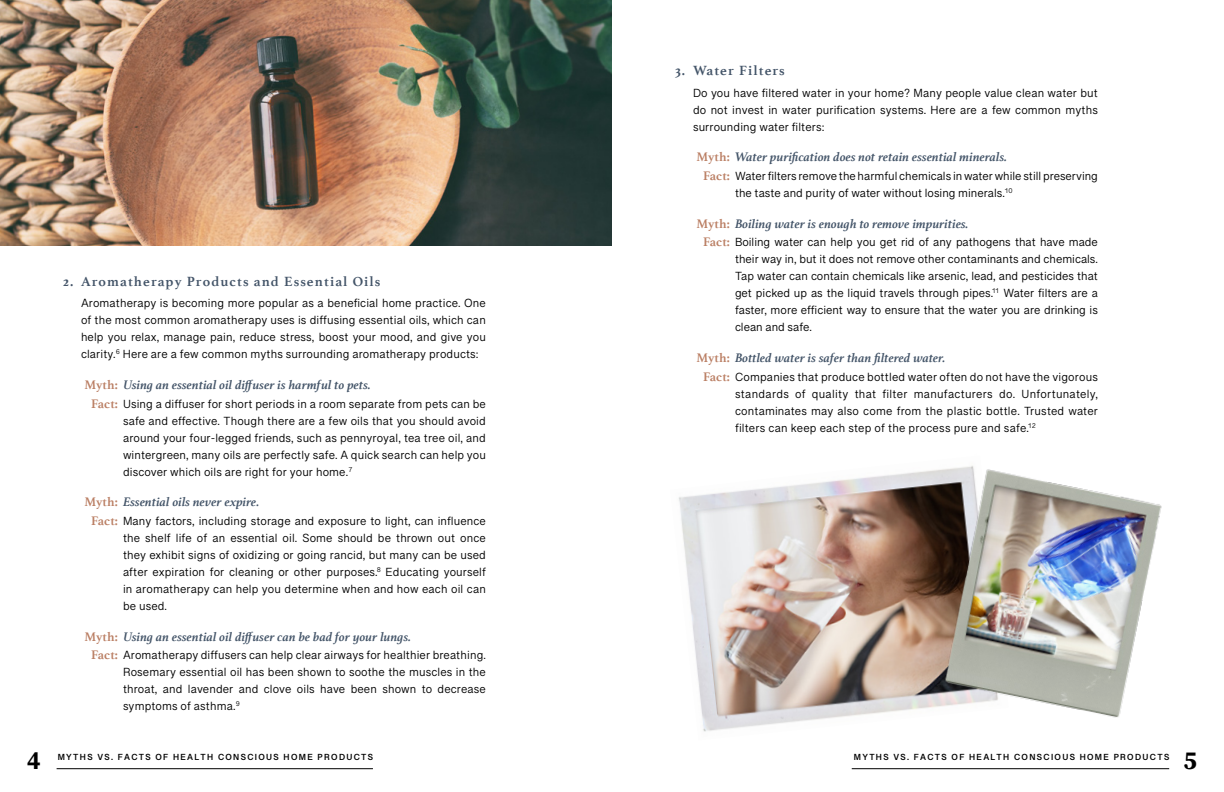
<style>
.page{position:relative;width:1224px;height:792px;background:#fff}
.page>*{position:absolute;margin:0;border:0;box-sizing:border-box;transform-origin:0 0}
.t1{font:700 25px "Source Serif Pro";color:#000}
.t2{font:700 14px "Athelas";letter-spacing:.08em;color:#435468}
.t3{font:italic 700 13px "Athelas";letter-spacing:.01em;color:#435468}
.t4{font:12px/17px "Grantha Sangam MN";letter-spacing:.01em;color:#000;text-align:justify}
.t5{font:700 9px "Grantha Sangam MN";letter-spacing:.15em;color:#000}
.s1{font-style:normal;color:#ba7e63}
.s2{font-family:"Athelas";font-weight:700;font-size:13px;color:#ba7e63}
</style>
<div class="page">
<hr style="left:57px;top:768px;width:316px;height:1px;background:#000">
<hr style="left:852px;top:768px;width:317px;height:1px;background:#000">
<img style="left:0;top:0;width:612px;height:246px">
<img style="left:678px;top:471px;width:248px;height:261px">
<img style="left:926px;top:465px;width:236px;height:253px">
<p class="t2" style="left:63px;top:270px;width:319px">2. Aromatherapy Products and Essential Oils</p>
<p class="t4" style="left:81px;top:295px;width:406px">Aromatherapy is becoming more popular as a beneficial home practice. One of the most common aromatherapy uses is diffusing essential oils, which can help you relax, manage pain, reduce stress, boost your mood, and give you clarity.<sup>6</sup> Here are a few common myths surrounding aromatherapy products:</p>
<p class="t3" style="left:84px;top:374px;width:288px"><span class="s1">Myth:</span> Using an essential oil diffuser is harmful to pets.</p>
<p class="t4" style="left:123px;top:395px;width:364px;text-indent:-32px"><span class="s2">Fact:</span> Using a diffuser for short periods in a room separate from pets can be safe and effective. Though there are a few oils that you should avoid around your four-legged friends, such as pennyroyal, tea tree oil, and wintergreen, many oils are perfectly safe. A quick search can help you discover which oils are right for your home.<sup>7</sup></p>
<p class="t3" style="left:84px;top:492px;width:177px"><span class="s1">Myth:</span> Essential oils never expire.</p>
<p class="t4" style="left:123px;top:512px;width:364px;text-indent:-32px"><span class="s2">Fact:</span> Many factors, including storage and exposure to light, can influence the shelf life of an essential oil. Some should be thrown out once they exhibit signs of oxidizing or going rancid, but many can be used after expiration for cleaning or other purposes.<sup>8</sup> Educating yourself in aromatherapy can help you determine when and how each oil can be used.</p>
<p class="t3" style="left:84px;top:626px;width:328px"><span class="s1">Myth:</span> Using an essential oil diffuser can be bad for your lungs.</p>
<p class="t4" style="left:123px;top:647px;width:364px;text-indent:-32px"><span class="s2">Fact:</span> Aromatherapy diffusers can help clear airways for healthier breathing.<br>Rosemary essential oil has been shown to soothe the muscles in the throat, and lavender and clove oils have been shown to decrease symptoms of asthma.<sup>9</sup></p>
<p class="t2" style="left:675px;top:59px;width:111px">3. Water Filters</p>
<p class="t4" style="left:693px;top:84px;width:406px">Do you have filtered water in your home? Many people value clean water but do not invest in water purification systems. Here are a few common myths surrounding water filters:</p>
<p class="t3" style="left:696px;top:147px;width:312px"><span class="s1">Myth:</span> Water purification does not retain essential minerals.</p>
<p class="t4" style="left:735px;top:167px;width:364px;text-indent:-32px"><span class="s2">Fact:</span> Water filters remove the harmful chemicals in water while still preserving the taste and purity of water without losing minerals.<sup>10</sup></p>
<p class="t3" style="left:696px;top:213px;width:274px"><span class="s1">Myth:</span> Boiling water is enough to remove impurities.</p>
<p class="t4" style="left:735px;top:234px;width:365px;text-indent:-32px"><span class="s2">Fact:</span> Boiling water can help you get rid of any pathogens that have made their way in, but it does not remove other contaminants and chemicals.<br>Tap water can contain chemicals like arsenic, lead, and pesticides that get picked up as the liquid travels through pipes.<sup>11</sup> Water filters are a faster, more efficient way to ensure that the water you are drinking is clean and safe.</p>
<p class="t3" style="left:696px;top:347px;width:251px"><span class="s1">Myth:</span> Bottled water is safer than filtered water.</p>
<p class="t4" style="left:735px;top:368px;width:365px;text-indent:-32px"><span class="s2">Fact:</span> Companies that produce bottled water often do not have the vigorous standards of quality that filter manufacturers do. Unfortunately, contaminates may also come from the plastic bottle. Trusted water filters can keep each step of the process pure and safe.<sup>12</sup></p>
<h1 class="t1" style="left:27px;top:743px;width:15px">4</h1>
<h1 class="t1" style="left:1184px;top:743px;width:15px">5</h1>
<p class="t5" style="left:58px;top:752px;width:317px">MYTHS VS. FACTS OF HEALTH CONSCIOUS HOME PRODUCTS</p>
<p class="t5" style="left:854px;top:752px;width:317px">MYTHS VS. FACTS OF HEALTH CONSCIOUS HOME PRODUCTS</p>
</div>
